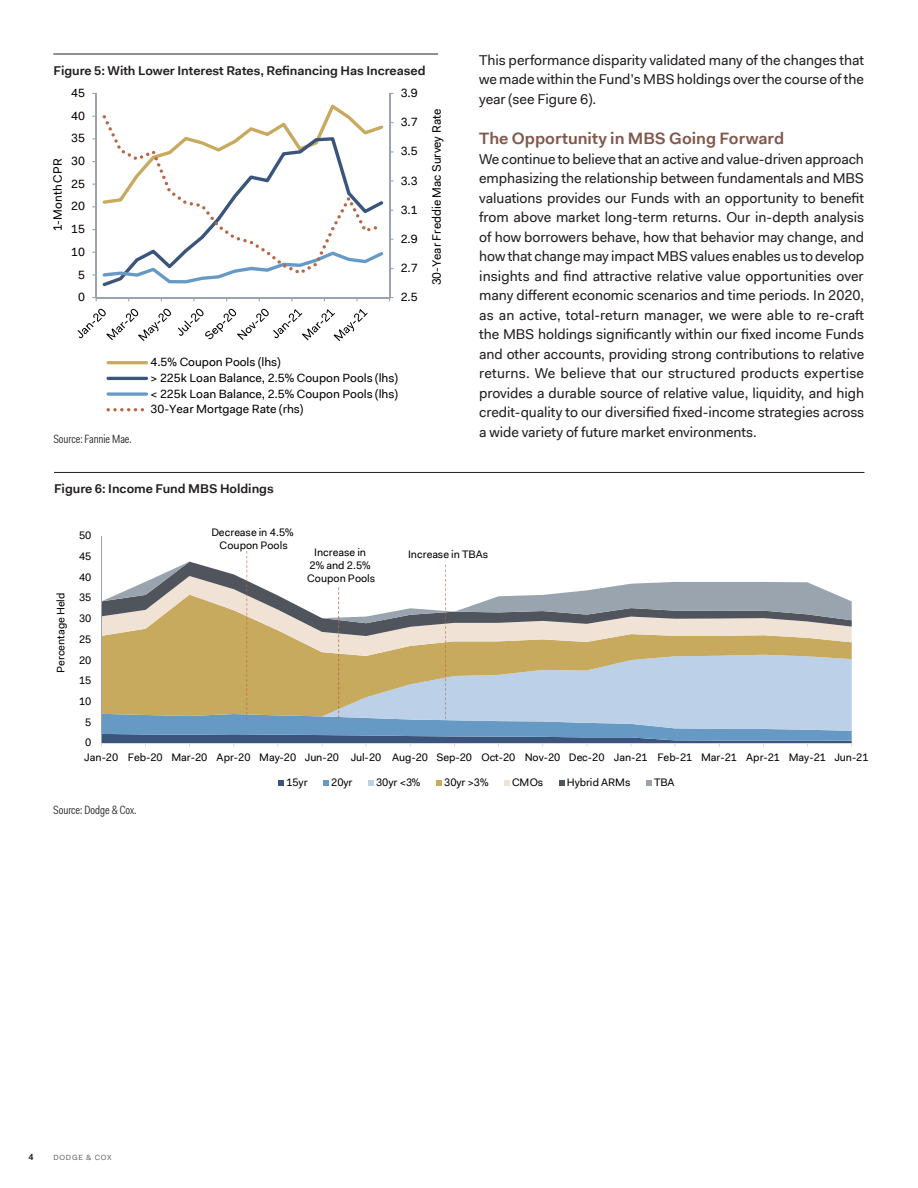
<style>
.page{position:relative;width:918px;height:1188px;background:#fff}
.page>*{position:absolute;margin:0;border:0;box-sizing:border-box;transform-origin:0 0}
.Body_Text{font:600 16.5px "Fakt Pro";color:#81594e}
.Body_Text-2{font:14.25px/19.5px "Fakt Pro";letter-spacing:-.005em;color:#231f20;text-align:justify}
.Figure_Header_w_line{font:600 12.75px "Fakt Pro";letter-spacing:-.005em;color:#231f20}
.t1{font:12.15px "Fakt Pro";color:#000}
.t2{font:12px/15.8px "Fakt Pro";letter-spacing:-.005em;color:#000}
.Chart_and_Graphic_Cr{font:12px "Fakt Con Pro Blond";letter-spacing:-.005em;color:#231f20}
.t3{font:10.95px/13px "Fakt Pro";color:#000;text-align:center}
.t4{font:600 9px "Fakt Pro";color:#231f20}
.t5{font:7.5px "Fakt Pro";letter-spacing:.1em;color:#636366}
</style>
<div class="page">
<hr style="left:101px;top:536px;width:1px;height:207px;background:#9aa4af">
<svg style="left:278px;top:780px;width:6px;height:6px"></svg>
<svg style="left:323px;top:780px;width:6px;height:6px"></svg>
<svg style="left:368px;top:780px;width:6px;height:6px"></svg>
<svg style="left:436px;top:780px;width:6px;height:6px"></svg>
<svg style="left:504px;top:780px;width:6px;height:6px"></svg>
<svg style="left:559px;top:780px;width:6px;height:6px"></svg>
<svg style="left:646px;top:780px;width:6px;height:6px"></svg>
<svg style="left:101px;top:551px;width:751px;height:196px"></svg>
<hr style="left:54px;top:472px;width:810px;height:1px;background:#231f20">
<hr style="left:389px;top:93px;width:1px;height:205px;background:#9aa4af">
<hr style="left:96px;top:93px;width:1px;height:205px;background:#9aa4af">
<hr style="left:96px;top:297px;width:294px;height:1px;background:#9aa4af">
<svg style="left:92px;top:297px;width:5px;height:4px"></svg>
<svg style="left:102px;top:105px;width:281px;height:181px"></svg>
<svg style="left:78px;top:309px;width:93px;height:32px"></svg>
<svg style="left:178px;top:309px;width:190px;height:32px"></svg>
<hr style="left:107px;top:361px;width:41px;height:3px;background:#c7aa5e;border-radius:2px">
<hr style="left:107px;top:377px;width:41px;height:3px;background:#3a547c;border-radius:2px">
<svg style="left:107px;top:392px;width:41px;height:4px"></svg>
<svg style="left:107px;top:408px;width:37px;height:3px"></svg>
<hr style="left:53px;top:54px;width:385px;height:1px;background:#231f20">
<p class="Figure_Header_w_line" style="left:53px;top:62px;width:374px">Figure 5: With Lower Interest Rates, Refinancing Has Increased</p>
<p class="t1" style="left:49px;top:231px;width:74px;rotate:-90deg">1-Month CPR</p>
<p class="t2" style="left:71px;top:85px;width:15px">45</p>
<p class="t2" style="left:71px;top:108px;width:15px">40</p>
<p class="t2" style="left:71px;top:130px;width:15px">35</p>
<p class="t2" style="left:71px;top:153px;width:15px">30</p>
<p class="t2" style="left:71px;top:176px;width:15px">25</p>
<p class="t2" style="left:71px;top:198px;width:15px">20</p>
<p class="t2" style="left:71px;top:221px;width:15px">15</p>
<p class="t2" style="left:71px;top:244px;width:15px">10</p>
<p class="t2" style="left:78px;top:266px;width:8px">5</p>
<p class="t2" style="left:78px;top:289px;width:8px">0</p>
<p class="t2" style="left:401px;top:85px;width:18px">3.9</p>
<p class="t2" style="left:401px;top:114px;width:18px">3.7</p>
<p class="t2" style="left:401px;top:143px;width:18px">3.5</p>
<p class="t2" style="left:401px;top:172px;width:18px">3.3</p>
<p class="t2" style="left:401px;top:202px;width:18px">3.1</p>
<p class="t2" style="left:401px;top:231px;width:18px">2.9</p>
<p class="t2" style="left:401px;top:260px;width:18px">2.7</p>
<p class="t2" style="left:401px;top:289px;width:18px">2.5</p>
<p class="t1" style="left:428px;top:285px;width:178px;rotate:-90deg">30-Year Freddie Mac Survey Rate</p>
<p class="Chart_and_Graphic_Cr" style="left:53px;top:431px;width:80px">Source: Fannie Mae.</p>
<p class="t2" style="left:151px;top:354px;width:249px">4.5% Coupon Pools (lhs)<br>&gt; 225k Loan Balance, 2.5% Coupon Pools (lhs) &lt; 225k Loan Balance, 2.5% Coupon Pools (lhs)<br>30-Year Mortgage Rate (rhs)</p>
<p class="Figure_Header_w_line" style="left:54px;top:480px;width:221px">Figure 6: Income Fund MBS Holdings</p>
<p class="Body_Text-2" style="left:479px;top:50px;width:386px">This performance disparity validated many of the changes that we made within the Fund’s MBS holdings over the course of the year (see Figure 6).</p>
<p class="Body_Text" style="left:479px;top:127px;width:306px">The Opportunity in MBS Going Forward</p>
<p class="Body_Text-2" style="left:479px;top:149px;width:387px">We continue to believe that an active and value-driven approach emphasizing the relationship between fundamentals and MBS valuations provides our Funds with an opportunity to benefit from above market long-term returns. Our in-depth analysis of how borrowers behave, how that behavior may change, and how that change may impact MBS values enables us to develop insights and find attractive relative value opportunities over many different economic scenarios and time periods. In 2020, as an active, total-return manager, we were able to re-craft the MBS holdings significantly within our fixed income Funds and other accounts, providing strong contributions to relative returns. We believe that our structured products expertise provides a durable source of relative value, liquidity, and high credit-quality to our diversified fixed-income strategies across a wide variety of future market environments.</p>
<p class="t3" style="left:54px;top:673px;width:82px;rotate:-90deg">Percentage Held</p>
<p class="t3" style="left:79px;top:529px;width:14px">50</p>
<p class="t3" style="left:79px;top:550px;width:14px">45</p>
<p class="t3" style="left:79px;top:570px;width:14px">40</p>
<p class="t3" style="left:79px;top:591px;width:14px">35</p>
<p class="t3" style="left:79px;top:612px;width:14px">30</p>
<p class="t3" style="left:79px;top:632px;width:14px">25</p>
<p class="t3" style="left:79px;top:653px;width:14px">20</p>
<p class="t3" style="left:79px;top:674px;width:14px">15</p>
<p class="t3" style="left:79px;top:695px;width:14px">10</p>
<p class="t3" style="left:85px;top:715px;width:8px">5</p>
<p class="t3" style="left:85px;top:736px;width:8px">0</p>
<p class="t3" style="left:211px;top:526px;width:84px">Decrease in 4.5%<br>Coupon Pools</p>
<p class="t3" style="left:307px;top:546px;width:69px">Increase in<br>2% and 2.5%<br>Coupon Pools</p>
<p class="t3" style="left:408px;top:547px;width:82px">Increase in TBAs</p>
<p class="t3" style="left:84px;top:750px;width:786px">Jan-20 Feb-20 Mar-20 Apr-20 May-20 Jun-20 Jul-20 Aug-20 Sep-20 Oct-20 Nov-20 Dec-20 Jan-21 Feb-21 Mar-21 Apr-21 May-21 Jun-21</p>
<p class="t3" style="left:286px;top:776px;width:23px">15yr</p>
<p class="t3" style="left:331px;top:776px;width:23px">20yr</p>
<p class="t3" style="left:376px;top:776px;width:46px">30yr &lt;3%</p>
<p class="t3" style="left:444px;top:776px;width:46px">30yr &gt;3%</p>
<p class="t3" style="left:512px;top:776px;width:32px">CMOs</p>
<p class="t3" style="left:567px;top:776px;width:65px">Hybrid ARMs</p>
<p class="t3" style="left:654px;top:776px;width:22px">TBA</p>
<p class="Chart_and_Graphic_Cr" style="left:53px;top:802px;width:85px">Source: Dodge &amp; Cox.</p>
<p class="t4" style="left:28px;top:1150px;width:7px">4</p>
<p class="t5" style="left:53px;top:1152px;width:60px">DODGE &amp; COX</p>
</div>
